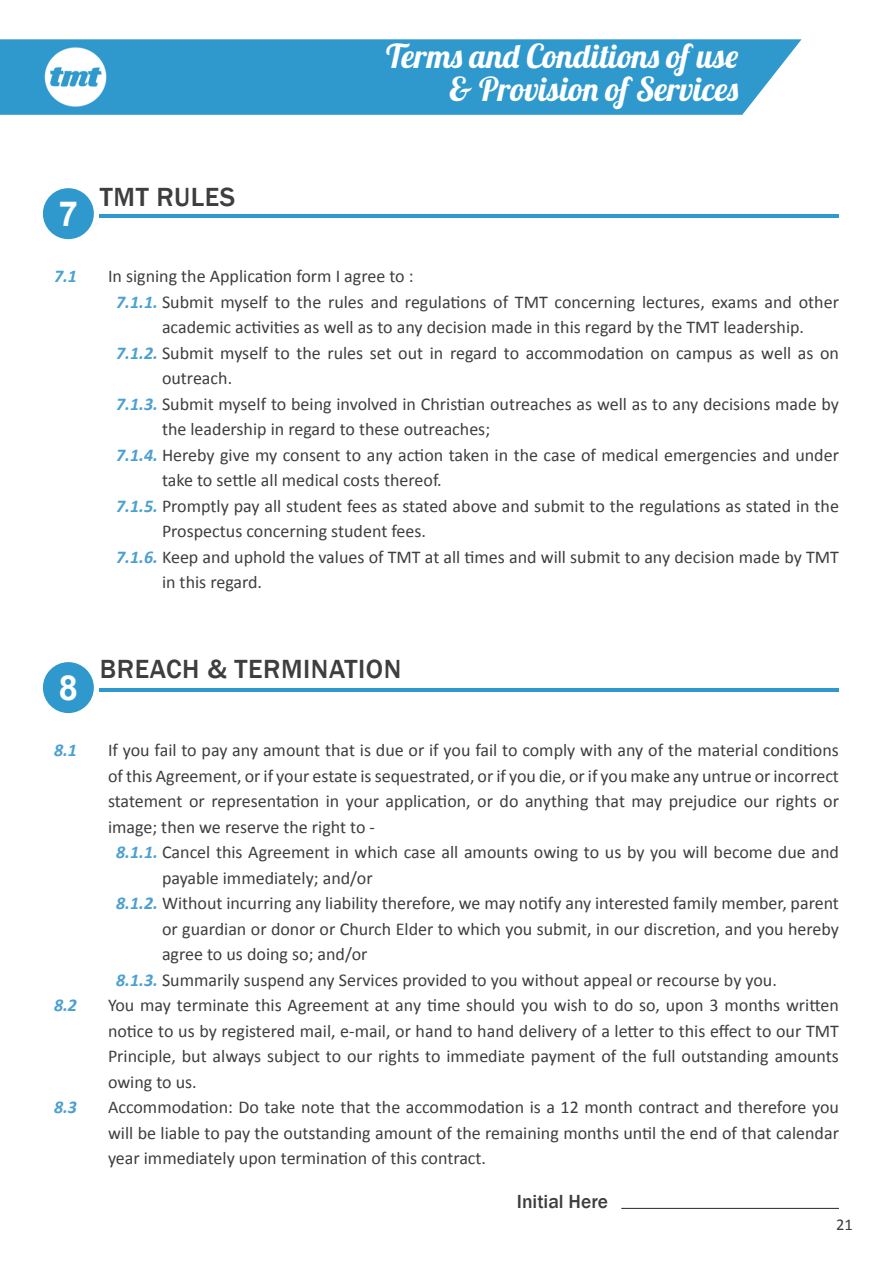
<style>
.page{position:relative;width:893px;height:1263px;background:#fff}
.page>*{position:absolute;margin:0;border:0;box-sizing:border-box;transform-origin:0 0}
.t1{font:700 34.5px "Arial";color:#fff}
.t2{font:33px/33px "Lobster 1.4";color:#fff;text-align:right}
.t3{font:500 27px "Franklin Gothic";letter-spacing:.02em;color:#3e3e3f}
.t4{font:500 19.5px "Franklin Gothic";color:#3e3e3f}
.t5{font:18px/25.5px "Calibri";color:#3e3e3f;text-align:justify}
.t6{font:italic 700 18px "Calibri";color:#4aa0d1}
.t7{font:16.5px "Calibri";color:#3e3e3f}
.s1{font-weight:700;font-style:italic;color:#4aa0d1}
</style>
<div class="page">
<div style="left:0;top:39px;width:801px;height:76px;background:#2f99cd"></div>
<img style="left:45px;top:46px;width:62px;height:62px">
<div style="left:43px;top:188px;width:51px;height:51px;background:#2f99cd;border-radius:50%"></div>
<hr style="left:100px;top:214px;width:739px;height:4px;background:#2f99cd">
<div style="left:43px;top:662px;width:51px;height:51px;background:#2f99cd;border-radius:50%"></div>
<hr style="left:100px;top:688px;width:739px;height:3px;background:#2f99cd">
<hr style="left:621px;top:1208px;width:218px;height:1px;background:#3e3e3f">
<h1 class="t1" style="left:59px;top:195px;width:21px">7</h1>
<h3 class="t3" style="left:100px;top:180px;width:137px">TMT RULES</h3>
<h2 class="t2" style="left:386px;top:39px;width:354px">Terms and Conditions of use &amp; Provision of Services</h2>
<p class="t6" style="left:54px;top:265px;width:25px">7.1</p>
<p class="t5" style="left:108px;top:263px;width:307px">In signing the Application form I agree to :</p>
<p class="t5" style="left:116px;top:288px;width:724px"><span class="s1">7.1.1.</span> Submit myself to the rules and regulations of TMT concerning lectures, exams and other</p>
<p class="t5" style="left:162px;top:314px;width:644px">academic activities as well as to any decision made in this regard by the TMT leadership.</p>
<p class="t5" style="left:116px;top:339px;width:724px"><span class="s1">7.1.2.</span> Submit myself to the rules set out in regard to accommodation on campus as well as on</p>
<p class="t5" style="left:162px;top:365px;width:72px">outreach.</p>
<p class="t5" style="left:116px;top:390px;width:724px"><span class="s1">7.1.3.</span> Submit myself to being involved in Christian outreaches as well as to any decisions made by</p>
<p class="t5" style="left:162px;top:416px;width:330px">the leadership in regard to these outreaches;</p>
<p class="t5" style="left:116px;top:441px;width:724px"><span class="s1">7.1.4.</span> Hereby give my consent to any action taken in the case of medical emergencies and under</p>
<p class="t5" style="left:162px;top:467px;width:281px">take to settle all medical costs thereof.</p>
<p class="t5" style="left:116px;top:492px;width:724px"><span class="s1">7.1.5.</span> Promptly pay all student fees as stated above and submit to the regulations as stated in the</p>
<p class="t5" style="left:162px;top:518px;width:265px">Prospectus concerning student fees.</p>
<p class="t5" style="left:116px;top:543px;width:724px"><span class="s1">7.1.6.</span> Keep and uphold the values of TMT at all times and will submit to any decision made by TMT</p>
<p class="t5" style="left:162px;top:569px;width:102px">in this regard.</p>
<h1 class="t1" style="left:59px;top:669px;width:21px">8</h1>
<h3 class="t3" style="left:100px;top:652px;width:303px">BREACH &amp; TERMINATION</h3>
<p class="t6" style="left:54px;top:739px;width:25px">8.1</p>
<p class="t5" style="left:108px;top:737px;width:732px">If you fail to pay any amount that is due or if you fail to comply with any of the material conditions</p>
<p class="t5" style="left:108px;top:762px;width:732px">of this Agreement, or if your estate is sequestrated, or if you die, or if you make any untrue or incorrect</p>
<p class="t5" style="left:108px;top:788px;width:732px">statement or representation in your application, or do anything that may prejudice our rights or</p>
<p class="t5" style="left:108px;top:813px;width:269px">image; then we reserve the right to -</p>
<p class="t5" style="left:116px;top:839px;width:724px"><span class="s1">8.1.1.</span> Cancel this Agreement in which case all amounts owing to us by you will become due and</p>
<p class="t5" style="left:162px;top:864px;width:212px">payable immediately; and/or</p>
<p class="t5" style="left:116px;top:890px;width:724px"><span class="s1">8.1.2.</span> Without incurring any liability therefore, we may notify any interested family member, parent</p>
<p class="t5" style="left:162px;top:915px;width:678px">or guardian or donor or Church Elder to which you submit, in our discretion, and you hereby</p>
<p class="t5" style="left:162px;top:941px;width:207px">agree to us doing so; and/or</p>
<p class="t5" style="left:116px;top:966px;width:662px"><span class="s1">8.1.3.</span> Summarily suspend any Services provided to you without appeal or recourse by you.</p>
<p class="t6" style="left:54px;top:994px;width:25px">8.2</p>
<p class="t5" style="left:108px;top:992px;width:732px">You may terminate this Agreement at any time should you wish to do so, upon 3 months written notice to us by registered mail, e-mail, or hand to hand delivery of a letter to this effect to our TMT Principle, but always subject to our rights to immediate payment of the full outstanding amounts owing to us.</p>
<p class="t6" style="left:54px;top:1096px;width:25px">8.3</p>
<p class="t5" style="left:108px;top:1094px;width:732px">Accommodation: Do take note that the accommodation is a 12 month contract and therefore you will be liable to pay the outstanding amount of the remaining months until the end of that calendar year immediately upon termination of this contract.</p>
<p class="t4" style="left:517px;top:1190px;width:93px">Initial Here</p>
<p class="t7" style="left:836px;top:1215px;width:18px">21</p>
</div>
